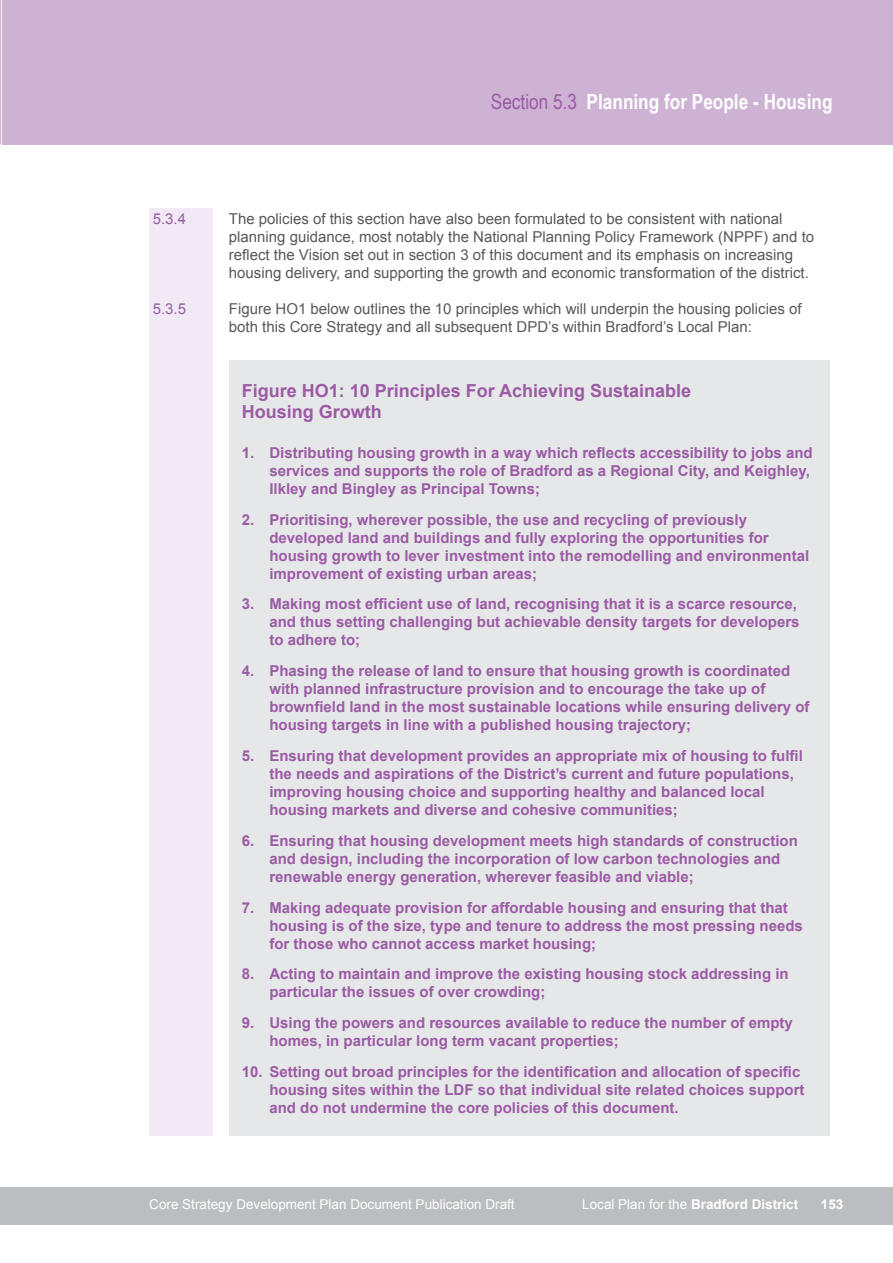
<style>
.page{position:relative;width:893px;height:1263px;background:#fff}
.page>*{position:absolute;margin:0;border:0;box-sizing:border-box;transform-origin:0 0}
.t1{font:700 21px "Arial Narrow";color:#fff}
.t2{font:700 18px/21.6px "Arial";color:#9b5ba5}
.t3{font:700 15px/18px "Arial";color:#9b5ba5}
.t4{font:15px/18px "Arial";color:#57585a}
.t5{font:15px "Arial";color:#9b5ba5}
.t6{font:13.5px "Univers";color:#fff}
.t7{font:13.5px "Arial";color:#fff}
.t8{font:700 13.5px "Arial";color:#fff}
.t9{font:700 13.5px "Univers";color:#fff}
.s1{font-weight:400;color:#9b5ba5}
.s2{font-weight:400}
.s3{font-weight:700}
</style>
<div class="page">
<hr style="left:0;top:0;width:1px;height:144px;background:#cdb2d4">
<hr style="left:0;top:1186px;width:1px;height:38px;background:#bcbdc0">
<div style="left:149px;top:208px;width:64px;height:927px;background:#f1eaf4"></div>
<div style="left:2px;top:0;width:891px;height:145px;background:#cdb2d4"></div>
<div style="left:1px;top:1186px;width:892px;height:38px;background:#bcbdc0"></div>
<div style="left:229px;top:360px;width:601px;height:775px;background:#e6e7e9"></div>
<p class="t5" style="left:153px;top:208px;width:35px">5.3.4</p>
<p class="t5" style="left:153px;top:298px;width:35px">5.3.5</p>
<h1 class="t1" style="left:491px;top:86px;width:343px"><span class="s1">Section 5.3</span> Planning for People - Housing</h1>
<p class="t4" style="left:229px;top:209px;width:587px">The policies of this section have also been formulated to be consistent with national planning guidance, most notably the National Planning Policy Framework (NPPF) and to reflect the Vision set out in section 3 of this document and its emphasis on increasing housing delivery, and supporting the growth and economic transformation of the district.</p>
<p class="t4" style="left:229px;top:299px;width:574px">Figure HO1 below outlines the 10 principles which will underpin the housing policies of both this Core Strategy and all subsequent DPD’s within Bradford’s Local Plan:</p>
<p class="t2" style="left:242px;top:380px;width:451px">Figure HO1: 10 Principles For Achieving Sustainable<br>Housing Growth</p>
<p class="t3" style="left:269px;top:444px;width:545px;text-indent:-28px">1. Distributing housing growth in a way which reflects accessibility to jobs and services and supports the role of Bradford as a Regional City, and Keighley,<br>Ilkley and Bingley as Principal Towns;</p>
<p class="t3" style="left:269px;top:511px;width:541px;text-indent:-28px">2. Prioritising, wherever possible, the use and recycling of previously developed land and buildings and fully exploring the opportunities for housing growth to lever investment into the remodelling and environmental improvement of existing urban areas;</p>
<p class="t3" style="left:269px;top:595px;width:532px;text-indent:-28px">3. Making most efficient use of land, recognising that it is a scarce resource, and thus setting challenging but achievable density targets for developers to adhere to;</p>
<p class="t3" style="left:269px;top:662px;width:542px;text-indent:-28px">4. Phasing the release of land to ensure that housing growth is coordinated with planned infrastructure provision and to encourage the take up of brownfield land in the most sustainable locations while ensuring delivery of housing targets in line with a published housing trajectory;</p>
<p class="t3" style="left:269px;top:747px;width:535px;text-indent:-28px">5. Ensuring that development provides an appropriate mix of housing to fulfil the needs and aspirations of the District’s current and future populations, improving housing choice and supporting healthy and balanced local housing markets and diverse and cohesive communities;</p>
<p class="t3" style="left:269px;top:832px;width:530px;text-indent:-28px">6. Ensuring that housing development meets high standards of construction and design, including the incorporation of low carbon technologies and renewable energy generation, wherever feasible and viable;</p>
<p class="t3" style="left:269px;top:898px;width:535px;text-indent:-28px">7. Making adequate provision for affordable housing and ensuring that that housing is of the size, type and tenure to address the most pressing needs for those who cannot access market housing;</p>
<p class="t3" style="left:269px;top:965px;width:521px;text-indent:-28px">8. Acting to maintain and improve the existing housing stock addressing in particular the issues of over crowding;</p>
<p class="t3" style="left:269px;top:1014px;width:525px;text-indent:-28px">9. Using the powers and resources available to reduce the number of empty homes, in particular long term vacant properties;</p>
<p class="t3" style="left:269px;top:1063px;width:537px;text-indent:-28px">10. Setting out broad principles for the identification and allocation of specific housing sites within the LDF so that individual site related choices support and do not undermine the core policies of this document.</p>
<p class="t7" style="left:149px;top:1195px;width:367px">Core Strategy Development Plan Document Publication Draft</p>
<p class="t8" style="left:582px;top:1195px;width:218px"><span class="s2">Local Plan for the</span> Bradford District</p>
<p class="t8" style="left:821px;top:1195px;width:24px">153</p>
<p class="t6" style="left:82px;top:1196px;width:148px">Adopted Core Strategy</p>
<p class="t6" style="left:489px;top:1196px;width:306px"><span class="s3">City of Bradford</span> Local Development Framework</p>
<p class="t9" style="left:810px;top:1195px;width:24px">153</p>
</div>
